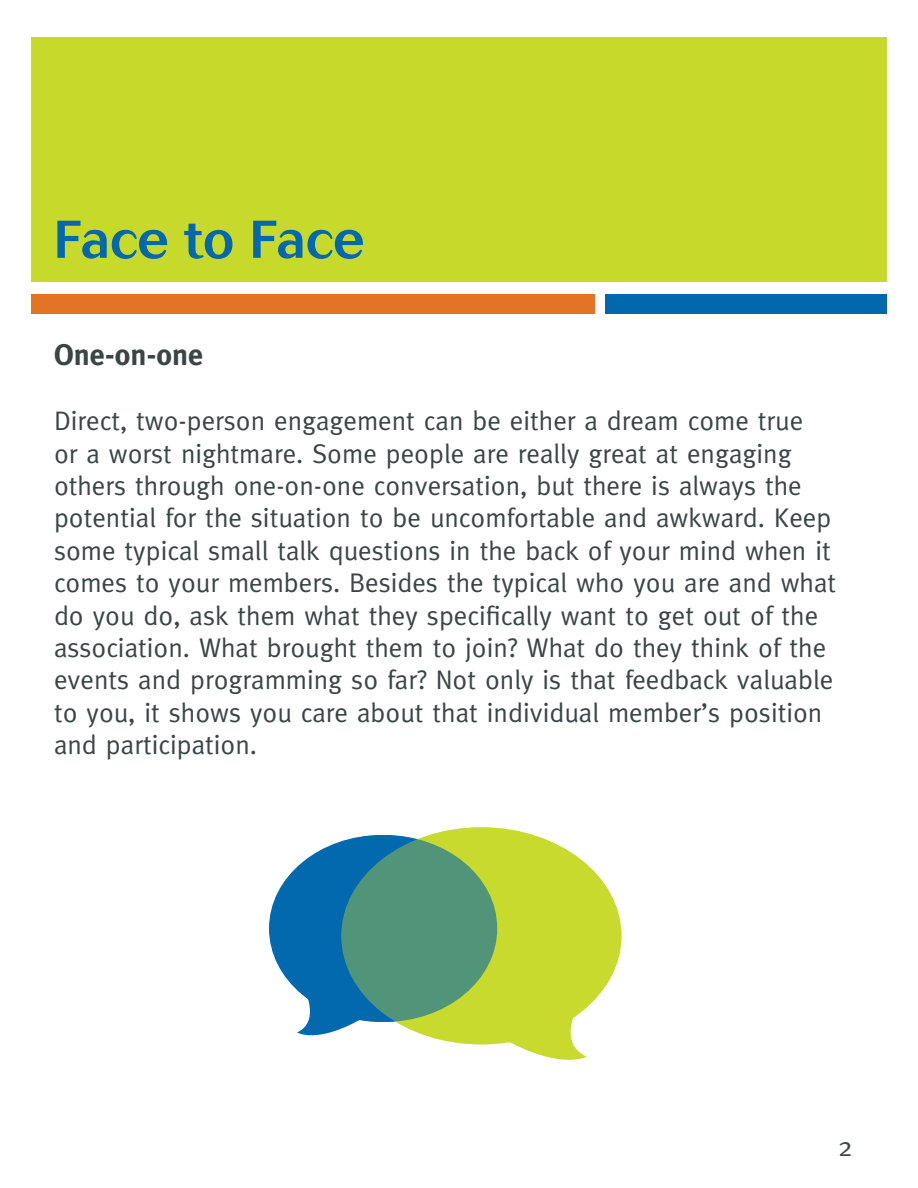
<style>
.page{position:relative;width:918px;height:1188px;background:#fff}
.page>*{position:absolute;margin:0;border:0;box-sizing:border-box;transform-origin:0 0}
.t1{font:500 52.5px "Cosmos";color:#0268ae}
.t2{font:700 30px "Meta";color:#3b4546}
.t3{font:27px/32.4px "Meta";color:#3b4546}
</style>
<div class="page">
<div style="left:31px;top:37px;width:856px;height:245px;background:#c7da2b"></div>
<div style="left:31px;top:294px;width:564px;height:19px;background:#e37424"></div>
<div style="left:605px;top:294px;width:282px;height:19px;background:#0268ae"></div>
<svg style="left:297px;top:989px;width:67px;height:47px"></svg>
<svg style="left:502px;top:1007px;width:85px;height:53px"></svg>
<div style="left:271px;top:835px;width:226px;height:187px;background:#0269ae;border-radius:50%"></div>
<svg style="left:341px;top:827px;width:280px;height:217px;background:#93bb4e"></svg>
<h1 class="t1" style="left:54px;top:209px;width:312px">Face to Face</h1>
<p class="t2" style="left:54px;top:338px;width:151px">One-on-one</p>
<p class="t3" style="left:54px;top:404px;width:784px">Direct, two-person engagement can be either a dream come true<br>or a worst nightmare. Some people are really great at engaging others through one-on-one conversation, but there is always the potential for the situation to be uncomfortable and awkward. Keep some typical small talk questions in the back of your mind when it comes to your members. Besides the typical who you are and what do you do, ask them what they specifically want to get out of the association. What brought them to join? What do they think of the events and programming so far? Not only is that feedback valuable to you, it shows you care about that individual member’s position and participation.</p>
<p class="t3" style="left:838px;top:1130px;width:16px">2</p>
</div>
